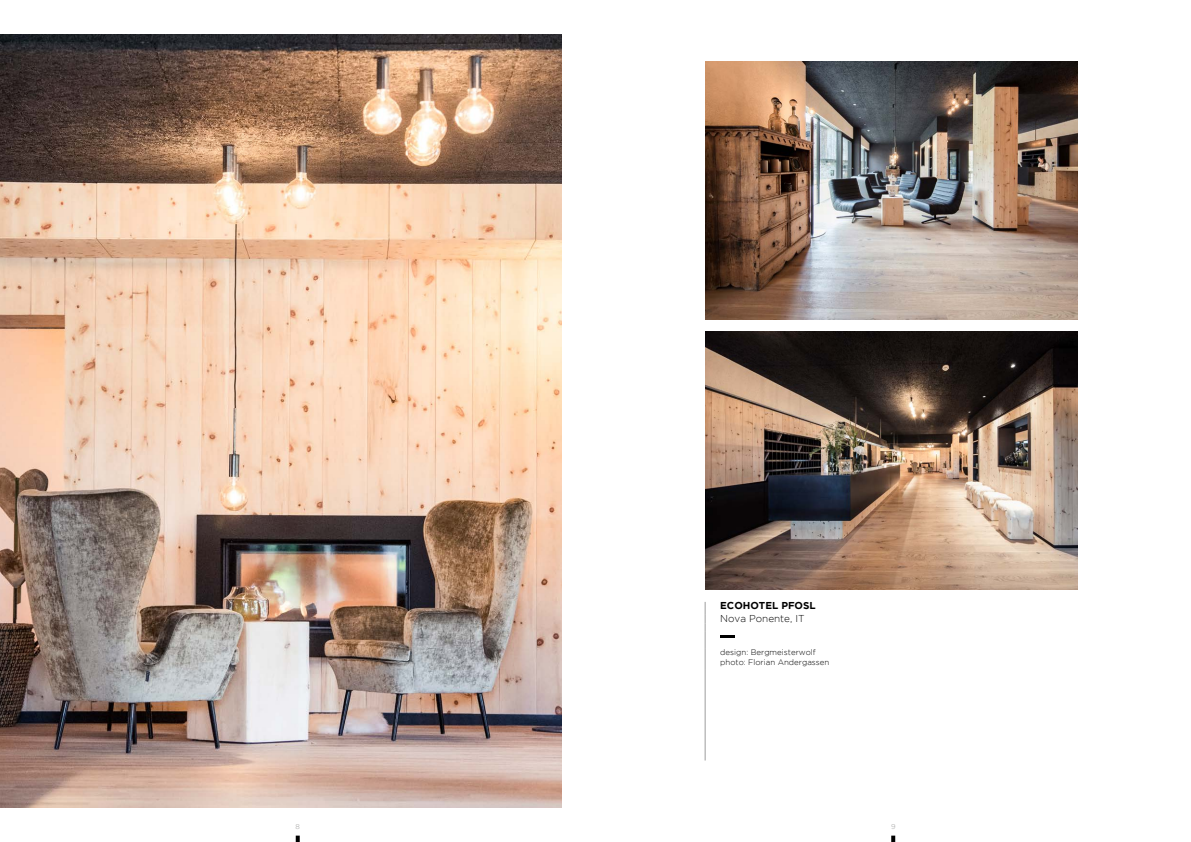
<style>
.page{position:relative;width:1191px;height:842px;background:#fff}
.page>*{position:absolute;margin:0;border:0;box-sizing:border-box;transform-origin:0 0}
.t1{font:300 10px "Gotham";color:#000}
.t2{font:700 10px "Gotham";color:#000}
.t3{font:300 8px/10.1px "Gotham";color:#000}
.t4{font:300 7px "Gotham";color:#9d9d9c}
</style>
<div class="page">
<img style="left:0;top:34px;width:561px;height:774px">
<img style="left:705px;top:62px;width:372px;height:257px">
<img style="left:705px;top:332px;width:372px;height:257px">
<svg style="left:705px;top:602px;width:1px;height:67px"></svg>
<hr style="left:705px;top:669px;width:1px;height:91px;background:#9d9d9c">
<hr style="left:720px;top:635px;width:14px;height:3px;background:#000">
<svg style="left:296px;top:836px;width:4px;height:6px"></svg>
<svg style="left:891px;top:836px;width:4px;height:6px"></svg>
<p class="t2" style="left:720px;top:600px;width:97px">ECOHOTEL PFOSL</p>
<p class="t1" style="left:720px;top:613px;width:86px">Nova Ponente, IT</p>
<p class="t3" style="left:720px;top:647px;width:111px">design: Bergmeisterwolf photo: Florian Andergassen</p>
<p class="t4" style="left:295px;top:823px;width:6px">8</p>
<p class="t4" style="left:891px;top:823px;width:6px">9</p>
</div>
